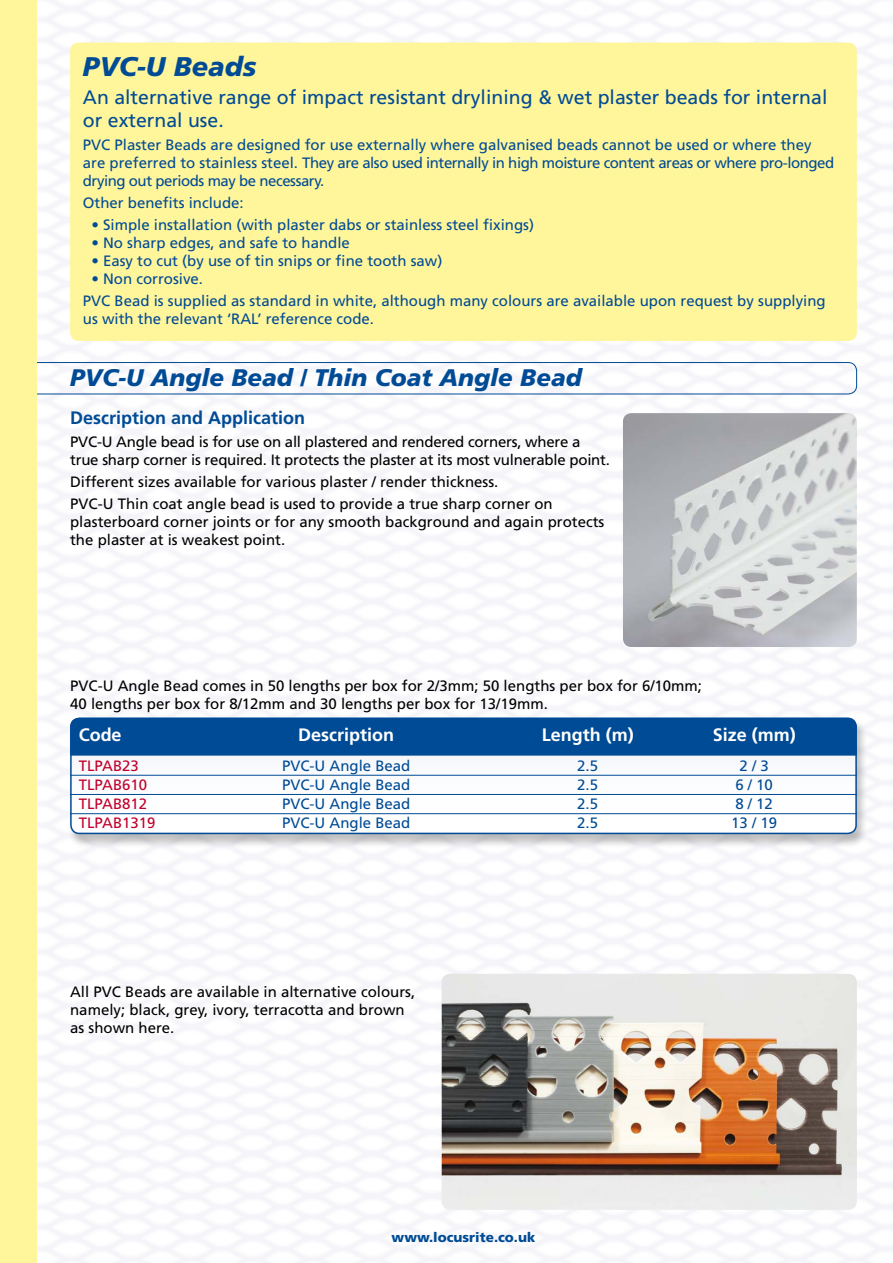
<style>
.page{position:relative;width:893px;height:1263px;background:#fff}
.page>*{position:absolute;margin:0;border:0;box-sizing:border-box;transform-origin:0 0}
.t1{font:italic 900 27px "Frutiger";color:#004b95}
.t2{font:italic 900 24px "Frutiger";color:#004b95}
.t3{font:19.5px/23.4px "Frutiger";color:#004b95}
.t4{font:700 18px "Frutiger";color:#fff}
.t5{font:700 18px "Frutiger";color:#004b95}
.t6{font:15px/18px "Frutiger";color:#004b95}
.t7{font:15px/18px "Frutiger";color:#000}
.t8{font:15px "Frutiger";color:#c1002a}
.t9{font:900 13.5px "Frutiger";color:#004b95}
</style>
<div class="page">
<div style="left:70px;top:43px;width:787px;height:298px;background:#fff59b;border-radius:9px"></div>
<img style="left:442px;top:974px;width:415px;height:236px">
<div style="left:68px;top:719px;width:800px;height:130px;background:#000;opacity:.25"></div>
<svg style="left:71px;top:756px;width:785px;height:77px"></svg>
<div style="left:70px;top:718px;width:787px;height:116px;border:2px solid #004b95;border-radius:9px"></div>
<div style="left:69px;top:717px;width:789px;height:39px;background:#004b95"></div>
<hr style="left:70px;top:775px;width:787px;height:1px;background:#004b95">
<hr style="left:70px;top:794px;width:787px;height:1px;background:#004b95">
<hr style="left:70px;top:813px;width:787px;height:1px;background:#004b95">
<svg style="left:36px;top:362px;width:821px;height:32px"></svg>
<img style="left:623px;top:413px;width:234px;height:234px">
<div style="left:0;top:0;width:36px;height:1263px;background:#fff59b"></div>
<h1 class="t1" style="left:83px;top:51px;width:175px">PVC-U Beads</h1>
<h3 class="t3" style="left:83px;top:85px;width:746px">An alternative range of impact resistant drylining &amp; wet plaster beads for internal or external use.</h3>
<p class="t6" style="left:83px;top:135px;width:753px">PVC Plaster Beads are designed for use externally where galvanised beads cannot be used or where they are preferred to stainless steel. They are also used internally in high moisture content areas or where pro-longed drying out periods may be necessary.</p>
<p class="t6" style="left:83px;top:193px;width:162px">Other benefits include:</p>
<p class="t6" style="left:91px;top:216px;width:444px">• Simple installation (with plaster dabs or stainless steel fixings)</p>
<p class="t6" style="left:91px;top:234px;width:260px">• No sharp edges, and safe to handle</p>
<p class="t6" style="left:91px;top:252px;width:352px">• Easy to cut (by use of tin snips or fine tooth saw)</p>
<p class="t6" style="left:83px;top:268px;width:744px;line-height:22.2px;text-indent:9px">• Non corrosive.<br>PVC Bead is supplied as standard in white, although many colours are available upon request by supplying</p>
<p class="t6" style="left:83px;top:310px;width:293px">us with the relevant ‘RAL’ reference code.</p>
<h2 class="t2" style="left:70px;top:363px;width:513px">PVC-U Angle Bead / Thin Coat Angle Bead</h2>
<p class="t5" style="left:70px;top:407px;width:237px">Description and Application</p>
<p class="t7" style="left:70px;top:432px;width:541px">PVC-U Angle bead is for use on all plastered and rendered corners, where a true sharp corner is required. It protects the plaster at its most vulnerable point.</p>
<p class="t7" style="left:70px;top:470px;width:484px;line-height:22.2px">Different sizes available for various plaster / render thickness.<br>PVC-U Thin coat angle bead is used to provide a true sharp corner on</p>
<p class="t7" style="left:70px;top:513px;width:536px">plasterboard corner joints or for any smooth background and again protects the plaster at is weakest point.</p>
<p class="t7" style="left:70px;top:677px;width:633px">PVC-U Angle Bead comes in 50 lengths per box for 2/3mm; 50 lengths per box for 6/10mm;<br>40 lengths per box for 8/12mm and 30 lengths per box for 13/19mm.</p>
<p class="t4" style="left:79px;top:724px;width:45px">Code</p>
<p class="t4" style="left:298px;top:724px;width:97px">Description</p>
<p class="t4" style="left:542px;top:724px;width:93px">Length (m)</p>
<p class="t4" style="left:713px;top:724px;width:85px">Size (mm)</p>
<p class="t8" style="left:79px;top:756px;width:62px">TLPAB23</p>
<p class="t6" style="left:282px;top:756px;width:130px">PVC-U Angle Bead</p>
<p class="t6" style="left:577px;top:756px;width:22px">2.5</p>
<p class="t6" style="left:740px;top:756px;width:31px">2 / 3</p>
<p class="t8" style="left:79px;top:776px;width:70px">TLPAB610</p>
<p class="t6" style="left:282px;top:775px;width:130px">PVC-U Angle Bead</p>
<p class="t6" style="left:577px;top:775px;width:22px">2.5</p>
<p class="t6" style="left:735px;top:775px;width:39px">6 / 10</p>
<p class="t8" style="left:79px;top:795px;width:70px">TLPAB812</p>
<p class="t6" style="left:282px;top:795px;width:130px">PVC-U Angle Bead</p>
<p class="t6" style="left:577px;top:795px;width:22px">2.5</p>
<p class="t6" style="left:735px;top:795px;width:39px">8 / 12</p>
<p class="t8" style="left:79px;top:814px;width:78px">TLPAB1319</p>
<p class="t6" style="left:282px;top:814px;width:130px">PVC-U Angle Bead</p>
<p class="t6" style="left:577px;top:814px;width:22px">2.5</p>
<p class="t6" style="left:731px;top:814px;width:47px">13 / 19</p>
<p class="t7" style="left:70px;top:983px;width:347px">All PVC Beads are available in alternative colours, namely; black, grey, ivory, terracotta and brown as shown here.</p>
<p class="t9" style="left:392px;top:1229px;width:145px">www.locusrite.co.uk</p>
</div>
